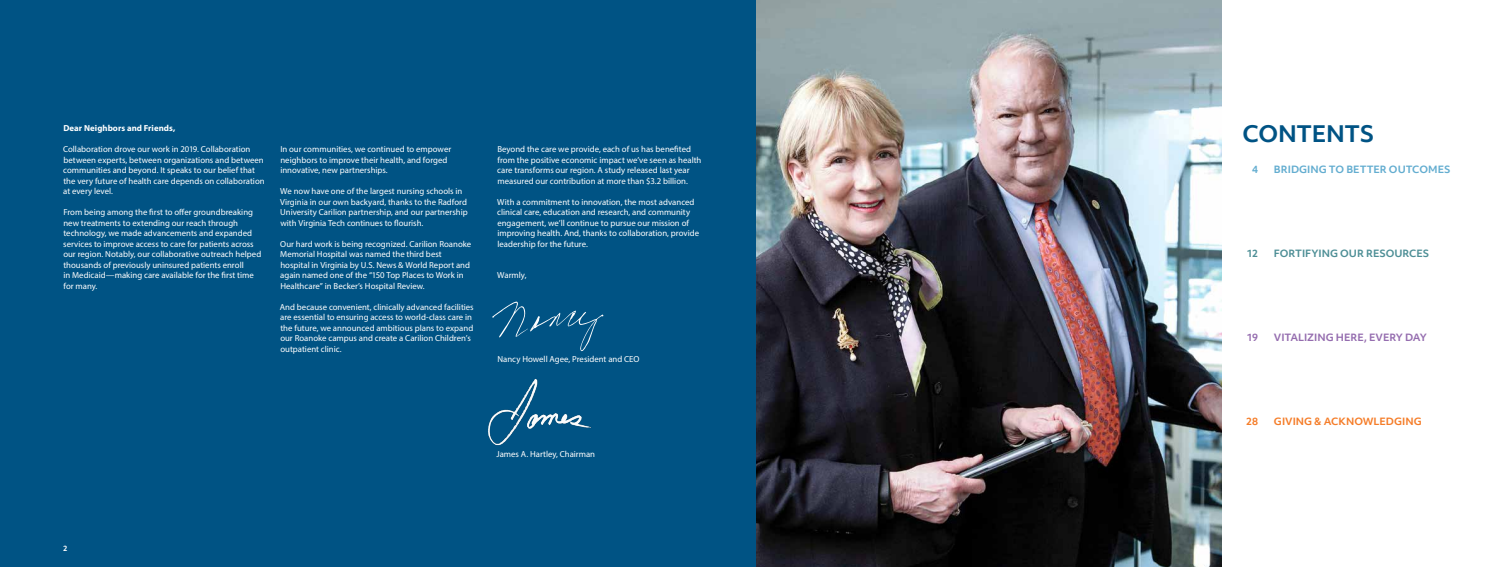
<style>
.page{position:relative;width:1512px;height:567px;background:#fff}
.page>*{position:absolute;margin:0;border:0;box-sizing:border-box;transform-origin:0 0}
.t1{font:700 21.88px "Objektiv Mk 1";letter-spacing:-.02em;color:#005384}
.t2{font:700 9.62px "Objektiv Mk 1";color:#63add0}
.t3{font:700 9.62px "Objektiv Mk 1";letter-spacing:-.005em;color:#956daf}
.t4{font:700 9.62px "Objektiv Mk 1";color:#4e8f96}
.t5{font:700 9.62px "Objektiv Mk 1";color:#f57d29}
.t6{font:8.75px/10.5px "Myriad Pro";color:#fff}
.t7{font:700 8.75px "Myriad Pro";letter-spacing:.005em;color:#fff}
.t8{font:700 7px "Objektiv Mk 1";color:#fff}
</style>
<div class="page">
<div style="left:0;top:0;width:756px;height:567px;background:#005384"></div>
<img style="left:756px;top:0;width:466px;height:567px">
<svg style="left:492px;top:302px;width:111px;height:49px"></svg>
<img style="left:488px;top:378px;width:103px;height:68px">
<p class="t7" style="left:63px;top:123px;width:113px">Dear Neighbors and Friends,</p>
<p class="t6" style="left:63px;top:144px;width:203px">Collaboration drove our work in 2019. Collaboration between experts, between organizations and between communities and beyond. It speaks to our belief that the very future of health care depends on collaboration at every level.</p>
<p class="t6" style="left:63px;top:207px;width:200px">From being among the first to offer groundbreaking new treatments to extending our reach through technology, we made advancements and expanded services to improve access to care for patients across our region. Notably, our collaborative outreach helped thousands of previously uninsured patients enroll<br>in Medicaid—making care available for the first time for many.</p>
<p class="t6" style="left:280px;top:144px;width:172px">In our communities, we continued to empower neighbors to improve their health, and forged innovative, new partnerships.</p>
<p class="t6" style="left:280px;top:186px;width:189px">We now have one of the largest nursing schools in Virginia in our own backyard, thanks to the Radford University Carilion partnership, and our partnership with Virginia Tech continues to flourish.</p>
<p class="t6" style="left:280px;top:238px;width:192px">Our hard work is being recognized. Carilion Roanoke Memorial Hospital was named the third best hospital in Virginia by U.S. News &amp; World Report and again named one of the “150 Top Places to Work in Healthcare” in Becker’s Hospital Review.</p>
<p class="t6" style="left:280px;top:301px;width:195px">And because convenient, clinically advanced facilities are essential to ensuring access to world-class care in the future, we announced ambitious plans to expand our Roanoke campus and create a Carilion Children’s outpatient clinic.</p>
<p class="t6" style="left:497px;top:144px;width:206px">Beyond the care we provide, each of us has benefited from the positive economic impact we’ve seen as health care transforms our region. A study released last year measured our contribution at more than $3.2 billion.</p>
<p class="t6" style="left:497px;top:196px;width:203px">With a commitment to innovation, the most advanced clinical care, education and research, and community engagement, we’ll continue to pursue our mission of improving health. And, thanks to collaboration, provide leadership for the future.</p>
<p class="t6" style="left:497px;top:270px;width:31px">Warmly,</p>
<p class="t6" style="left:497px;top:354px;width:144px">Nancy Howell Agee, President and CEO</p>
<p class="t6" style="left:496px;top:448px;width:100px">James A. Hartley, Chairman</p>
<p class="t8" style="left:63px;top:544px;width:6px">2</p>
<h1 class="t1" style="left:1242px;top:118px;width:133px">CONTENTS</h1>
<p class="t2" style="left:1252px;top:163px;width:7px">4</p>
<p class="t2" style="left:1274px;top:163px;width:178px">BRIDGING TO BETTER OUTCOMES</p>
<p class="t4" style="left:1247px;top:247px;width:13px">12</p>
<p class="t4" style="left:1274px;top:247px;width:157px">FORTIFYING OUR RESOURCES</p>
<p class="t3" style="left:1247px;top:331px;width:13px">19</p>
<p class="t3" style="left:1274px;top:331px;width:154px">VITALIZING HERE, EVERY DAY</p>
<p class="t5" style="left:1246px;top:415px;width:13px">28</p>
<p class="t5" style="left:1274px;top:415px;width:149px">GIVING &amp; ACKNOWLEDGING</p>
</div>
